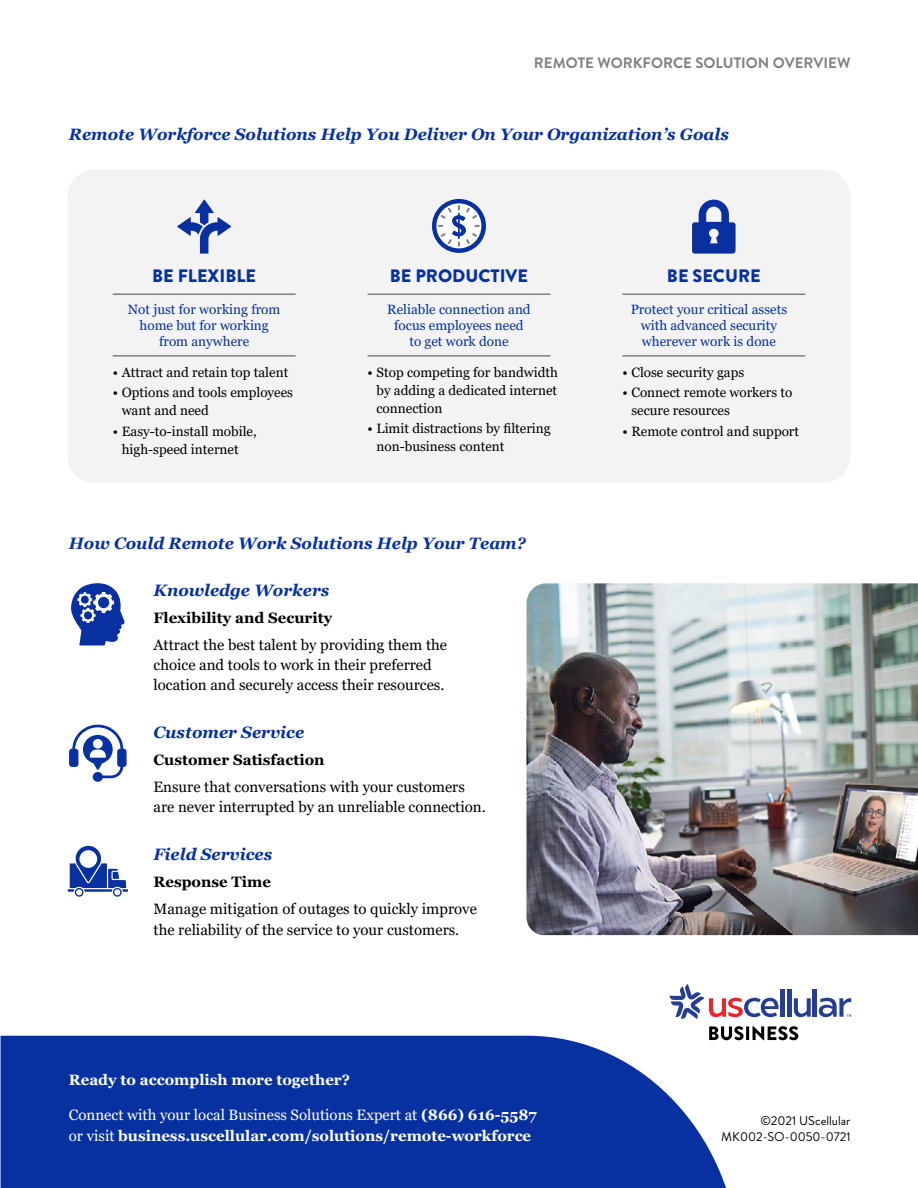
<style>
.page{position:relative;width:918px;height:1188px;background:#fff}
.page>*{position:absolute;margin:0;border:0;box-sizing:border-box;transform-origin:0 0}
.t1{font:900 18px "Brandon Grotesque";color:#0731a1}
.t2{font:italic 700 16.5px "Georgia";color:#0731a1}
.t3{font:15px/20.2px "Georgia";color:#000}
.t4{font:700 15px/21px "Georgia";color:#fff}
.t5{font:700 15px "Georgia";color:#000}
.t6{font:700 15px "Brandon Grotesque";color:#808080}
.t7{font:13.5px/18px "Georgia";color:#000}
.t8{font:13.5px/16.2px "Georgia";color:#0731a1;text-align:center}
.t9{font:12.75px/15.3px "Brandon Grotesque";color:#000;text-align:right}
.s1{font-weight:400}
</style>
<div class="page">
<div style="left:68px;top:170px;width:782px;height:313px;background:#f3f3f3;border-radius:27px"></div>
<svg style="left:1px;top:1036px;width:739px;height:152px;background:#1d43a9"></svg>
<svg style="left:709px;top:1026px;width:35px;height:14px"></svg>
<hr style="left:746px;top:1026px;width:3px;height:14px;background:#000100">
<svg style="left:753px;top:1026px;width:45px;height:14px"></svg>
<hr style="left:781px;top:990px;width:4px;height:27px;background:#243d95">
<hr style="left:788px;top:990px;width:4px;height:27px;background:#243d95">
<hr style="left:813px;top:990px;width:4px;height:27px;background:#243d95">
<svg style="left:794px;top:998px;width:17px;height:19px"></svg>
<svg style="left:670px;top:984px;width:109px;height:35px"></svg>
<svg style="left:819px;top:998px;width:32px;height:19px"></svg>
<svg style="left:177px;top:200px;width:54px;height:54px"></svg>
<hr style="left:113px;top:355px;width:183px;height:2px;background:#808080">
<hr style="left:113px;top:293px;width:183px;height:2px;background:#808080">
<svg style="left:432px;top:199px;width:54px;height:54px"></svg>
<hr style="left:368px;top:355px;width:182px;height:2px;background:#808080">
<hr style="left:368px;top:293px;width:182px;height:2px;background:#808080">
<svg style="left:692px;top:200px;width:44px;height:54px"></svg>
<hr style="left:622px;top:355px;width:183px;height:2px;background:#808080">
<hr style="left:622px;top:293px;width:183px;height:2px;background:#808080">
<div style="left:93px;top:772px;width:10px;height:10px;background:#0731a1;border-radius:50%"></div>
<svg style="left:69px;top:725px;width:58px;height:53px"></svg>
<svg style="left:71px;top:583px;width:54px;height:62px"></svg>
<svg style="left:68px;top:846px;width:60px;height:51px"></svg>
<img style="left:526px;top:583px;width:392px;height:352px">
<p class="t6" style="left:534px;top:52px;width:318px">REMOTE WORKFORCE SOLUTION OVERVIEW</p>
<p class="t2" style="left:69px;top:123px;width:662px">Remote Workforce Solutions Help You Deliver On Your Organization’s Goals</p>
<h1 class="t1" style="left:152px;top:263px;width:105px">BE FLEXIBLE</h1>
<p class="t8" style="left:128px;top:301px;width:154px">Not just for working from home but for working from anywhere</p>
<p class="t7" style="left:113px;top:364px;width:177px">• Attract and retain top talent</p>
<p class="t7" style="left:122px;top:384px;width:173px;text-indent:-9px">• Options and tools employees want and need</p>
<p class="t7" style="left:122px;top:422px;width:137px;text-indent:-9px">• Easy-to-install mobile, high-speed internet</p>
<h1 class="t1" style="left:390px;top:263px;width:140px">BE PRODUCTIVE</h1>
<p class="t8" style="left:387px;top:301px;width:145px">Reliable connection and focus employees need to get work done</p>
<p class="t7" style="left:377px;top:364px;width:183px;text-align:justify;text-indent:-9px">• Stop competing for bandwidth by adding a dedicated internet connection</p>
<p class="t7" style="left:377px;top:420px;width:176px;text-indent:-9px">• Limit distractions by filtering non-business content</p>
<p class="t2" style="left:69px;top:533px;width:458px">How Could Remote Work Solutions Help Your Team?</p>
<p class="t2" style="left:154px;top:579px;width:177px">Knowledge Workers</p>
<p class="t5" style="left:154px;top:608px;width:180px">Flexibility and Security</p>
<p class="t3" style="left:154px;top:635px;width:295px">Attract the best talent by providing them the choice and tools to work in their preferred location and securely access their resources.</p>
<p class="t2" style="left:154px;top:722px;width:152px">Customer Service</p>
<p class="t5" style="left:154px;top:750px;width:173px">Customer Satisfaction</p>
<p class="t3" style="left:154px;top:777px;width:334px">Ensure that conversations with your customers are never interrupted by an unreliable connection.</p>
<p class="t2" style="left:154px;top:844px;width:120px">Field Services</p>
<p class="t5" style="left:154px;top:873px;width:119px">Response Time</p>
<p class="t3" style="left:154px;top:899px;width:325px">Manage mitigation of outages to quickly improve the reliability of the service to your customers.</p>
<p class="t4" style="left:69px;top:1070px;width:283px">Ready to accomplish more together?</p>
<p class="t4" style="left:69px;top:1104px;width:470px"><span class="s1">Connect with your local Business Solutions Expert at</span> (866) 616-5587 <span class="s1">or visit</span> business.uscellular.com/solutions/remote-workforce</p>
<h1 class="t1" style="left:667px;top:263px;width:95px">BE SECURE</h1>
<p class="t8" style="left:631px;top:301px;width:158px">Protect your critical assets with advanced security wherever work is done</p>
<p class="t7" style="left:622px;top:364px;width:123px">• Close security gaps</p>
<p class="t7" style="left:631px;top:384px;width:163px;text-indent:-9px">• Connect remote workers to secure resources</p>
<p class="t7" style="left:622px;top:422px;width:178px">• Remote control and support</p>
<p class="t9" style="left:721px;top:1114px;width:131px">©2021 UScellular<br>MK002-SO-0050-0721</p>
</div>
